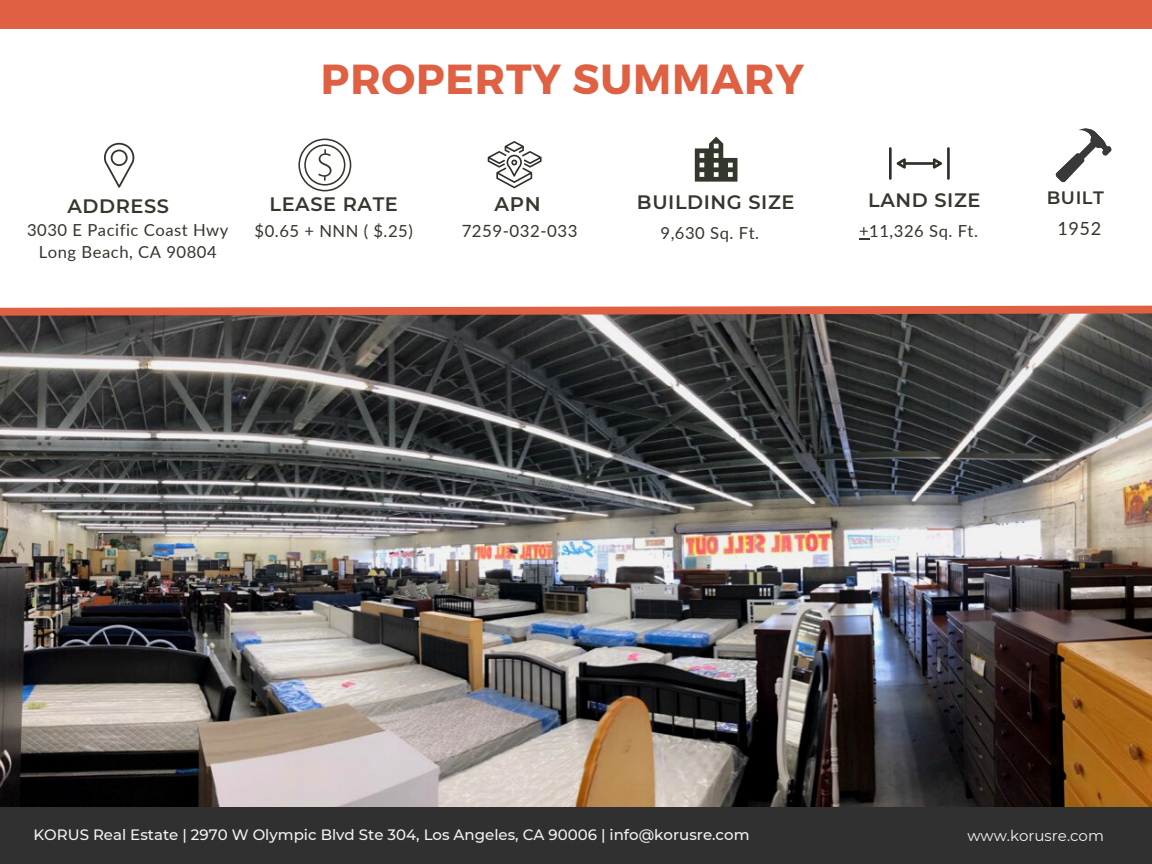
<style>
.page{position:relative;width:1152px;height:864px;background:#fff}
.page>*{position:absolute;margin:0;border:0;box-sizing:border-box;transform-origin:0 0}
.t1{font:700 42px "Montserrat";letter-spacing:.02em;color:#df6042}
.t2{font:600 19.65px "Montserrat";color:#33372c}
.t3{font:600 19.35px "Montserrat";letter-spacing:.03em;color:#33372c}
.t4{font:18.15px "Lato";color:#33372c}
.t5{font:600 17.85px "Montserrat";letter-spacing:.03em;color:#33372c}
.t6{font:16.8px "Lato";letter-spacing:.03em;color:#33372c}
.t7{font:16.65px/22.8px "Lato";letter-spacing:.03em;color:#33372c;text-align:center}
.t8{font:500 15px "Montserrat";color:#f4f4f4}
.t9{font:15px "Montserrat";color:#f4f4f4}
</style>
<div class="page">
<div style="left:0;top:807px;width:1152px;height:56px;background:#303030"></div>
<div style="left:0;top:0;width:1152px;height:28px;background:#df6042"></div>
<svg style="left:104px;top:143px;width:30px;height:45px"></svg>
<svg style="left:695px;top:137px;width:42px;height:45px"></svg>
<hr style="left:889px;top:147px;width:3px;height:33px;background:#2c3128">
<hr style="left:947px;top:147px;width:3px;height:33px;background:#2c3128">
<svg style="left:896px;top:158px;width:46px;height:11px"></svg>
<svg style="left:488px;top:141px;width:54px;height:47px"></svg>
<svg style="left:1055px;top:128px;width:57px;height:55px"></svg>
<svg style="left:298px;top:139px;width:53px;height:52px"></svg>
<img style="left:0;top:320px;width:1152px;height:487px">
<svg style="left:0;top:305px;width:1152px;height:15px;background:#ac6959"></svg>
<p class="t1" style="left:321px;top:52px;width:485px">PROPERTY SUMMARY</p>
<p class="t3" style="left:67px;top:194px;width:103px">ADDRESS</p>
<p class="t7" style="left:27px;top:218px;width:203px">3030 E Pacific Coast Hwy<br>Long Beach, CA 90804</p>
<p class="t3" style="left:269px;top:192px;width:130px">LEASE RATE</p>
<p class="t7" style="left:255px;top:219px;width:160px">$0.65 + NNN ( $.25)</p>
<p class="t3" style="left:637px;top:190px;width:159px">BUILDING SIZE</p>
<p class="t5" style="left:1047px;top:187px;width:59px">BUILT</p>
<p class="t4" style="left:1057px;top:217px;width:45px">1952</p>
<p class="t3" style="left:868px;top:188px;width:114px">LAND SIZE</p>
<p class="t7" style="left:859px;top:220px;width:120px">+11,326 Sq. Ft.</p>
<p class="t2" style="left:495px;top:192px;width:48px">APN</p>
<p class="t6" style="left:462px;top:220px;width:117px">7259-032-033</p>
<p class="t7" style="left:661px;top:221px;width:100px">9,630 Sq. Ft.</p>
<p class="t8" style="left:34px;top:825px;width:717px">KORUS Real Estate | 2970 W Olympic Blvd Ste 304, Los Angeles, CA 90006 | info@korusre.com</p>
<p class="t9" style="left:967px;top:826px;width:138px">www.korusre.com</p>
</div>
